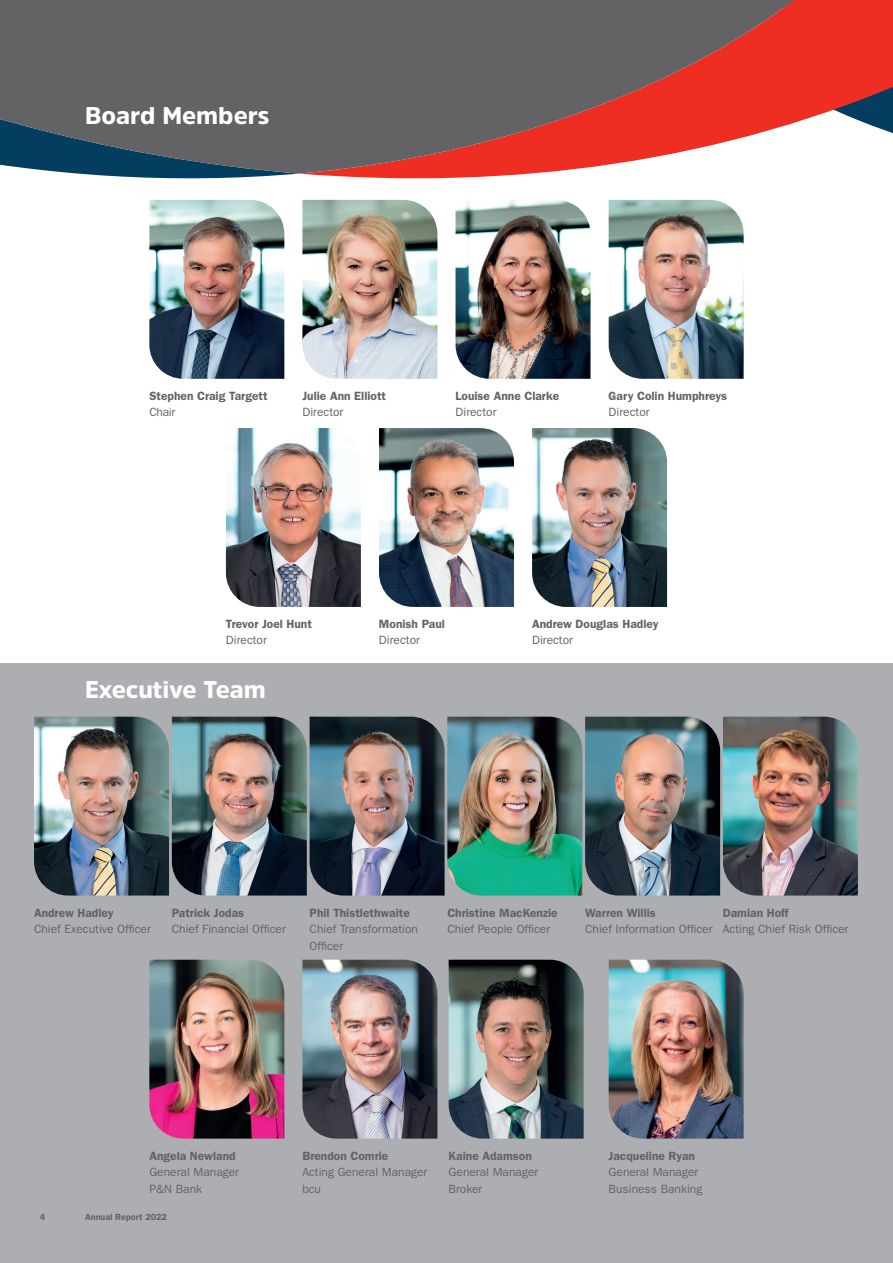
<style>
.page{position:relative;width:893px;height:1263px;background:#fff}
.page>*{position:absolute;margin:0;border:0;box-sizing:border-box;transform-origin:0 0}
.t1{font:900 24px "Amsi Pro";color:#fff}
.t2{font:12px/16.5px "ITC Franklin Gothic Std";color:#636366}
.t3{font:600 12px "ITC Franklin Gothic Std";color:#636366}
.t4{font:600 9px "ITC Franklin Gothic Std";color:#636366}
</style>
<div class="page">
<div style="left:0;top:663px;width:893px;height:600px;background:#adaeb2"></div>
<svg style="left:305px;top:174px;width:219px;height:5px"></svg>
<svg style="left:84px;top:174px;width:209px;height:5px"></svg>
<svg style="left:0;top:0;width:783px;height:174px;background:#7c5e5f"></svg>
<hr style="left:892px;top:1165px;width:1px;height:98px;background:#636366">
<img style="left:609px;top:200px;width:135px;height:179px">
<img style="left:302px;top:200px;width:135px;height:179px">
<img style="left:149px;top:200px;width:135px;height:179px">
<img style="left:455px;top:200px;width:135px;height:179px">
<img style="left:723px;top:717px;width:135px;height:178px">
<img style="left:585px;top:717px;width:135px;height:178px">
<img style="left:447px;top:717px;width:135px;height:178px">
<img style="left:310px;top:717px;width:135px;height:178px">
<img style="left:449px;top:960px;width:135px;height:178px">
<img style="left:34px;top:717px;width:135px;height:178px">
<img style="left:226px;top:428px;width:135px;height:179px">
<img style="left:379px;top:428px;width:135px;height:179px">
<img style="left:532px;top:428px;width:135px;height:179px">
<img style="left:302px;top:960px;width:135px;height:178px">
<img style="left:609px;top:960px;width:135px;height:178px">
<img style="left:149px;top:960px;width:135px;height:178px">
<img style="left:172px;top:717px;width:135px;height:178px">
<svg style="left:783px;top:0;width:110px;height:134px;background:#d9453e"></svg>
<h1 class="t1" style="left:85px;top:99px;width:186px">Board Members</h1>
<p class="t3" style="left:149px;top:389px;width:120px">Stephen Craig Targett</p>
<p class="t2" style="left:149px;top:404px;width:27px">Chair</p>
<p class="t3" style="left:302px;top:389px;width:85px">Julie Ann Elliott</p>
<p class="t2" style="left:302px;top:404px;width:43px">Director</p>
<p class="t3" style="left:455px;top:389px;width:105px">Louise Anne Clarke</p>
<p class="t2" style="left:455px;top:404px;width:43px">Director</p>
<p class="t3" style="left:609px;top:389px;width:120px">Gary Colin Humphreys</p>
<p class="t2" style="left:609px;top:404px;width:43px">Director</p>
<p class="t3" style="left:226px;top:617px;width:88px">Trevor Joel Hunt</p>
<p class="t2" style="left:226px;top:632px;width:43px">Director</p>
<h1 class="t1" style="left:85px;top:673px;width:182px">Executive Team</h1>
<p class="t3" style="left:379px;top:617px;width:67px">Monish Paul</p>
<p class="t2" style="left:379px;top:632px;width:43px">Director</p>
<p class="t3" style="left:532px;top:617px;width:128px">Andrew Douglas Hadley</p>
<p class="t2" style="left:532px;top:632px;width:43px">Director</p>
<p class="t3" style="left:34px;top:905px;width:81px">Andrew Hadley</p>
<p class="t2" style="left:34px;top:921px;width:118px">Chief Executive Officer</p>
<p class="t3" style="left:172px;top:905px;width:74px">Patrick Jodas</p>
<p class="t2" style="left:172px;top:921px;width:116px">Chief Financial Officer</p>
<p class="t3" style="left:310px;top:905px;width:102px">Phil Thistlethwaite</p>
<p class="t2" style="left:310px;top:921px;width:110px">Chief Transformation<br>Officer</p>
<p class="t3" style="left:447px;top:905px;width:112px">Christine MacKenzie</p>
<p class="t2" style="left:447px;top:921px;width:104px">Chief People Officer</p>
<p class="t3" style="left:585px;top:905px;width:72px">Warren Willis</p>
<p class="t2" style="left:585px;top:921px;width:129px">Chief Information Officer</p>
<p class="t3" style="left:723px;top:905px;width:67px">Damian Hoff</p>
<p class="t2" style="left:723px;top:921px;width:127px">Acting Chief Risk Officer</p>
<p class="t3" style="left:149px;top:1148px;width:88px">Angela Newland</p>
<p class="t2" style="left:149px;top:1164px;width:91px">General Manager<br>P&amp;N Bank</p>
<p class="t4" style="left:40px;top:1212px;width:7px">4</p>
<p class="t4" style="left:85px;top:1212px;width:83px">Annual Report 2022</p>
<p class="t3" style="left:302px;top:1148px;width:87px">Brendon Comrie</p>
<p class="t2" style="left:302px;top:1164px;width:127px">Acting General Manager bcu</p>
<p class="t3" style="left:449px;top:1148px;width:85px">Kaine Adamson</p>
<p class="t2" style="left:449px;top:1164px;width:91px">General Manager<br>Broker</p>
<p class="t3" style="left:609px;top:1148px;width:88px">Jacqueline Ryan</p>
<p class="t2" style="left:609px;top:1164px;width:95px">General Manager<br>Business Banking</p>
</div>
